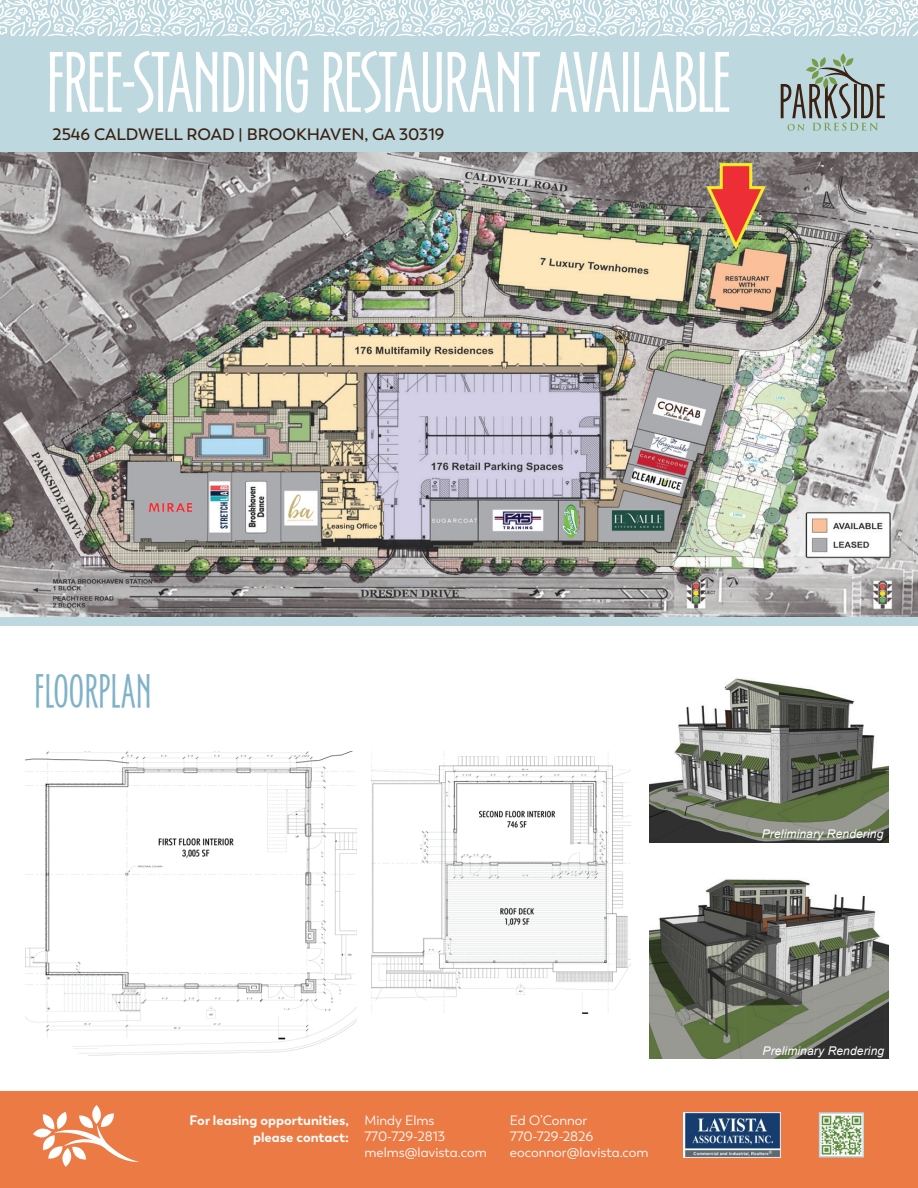
<style>
.page{position:relative;width:918px;height:1188px;background:#fff}
.page>*{position:absolute;margin:0;border:0;box-sizing:border-box;transform-origin:0 0}
.t1{font:75px "Serengetti ITCTT";letter-spacing:-.01em;color:#fff}
.t2{font:40.5px "Serengetti ITCTT";letter-spacing:.02em;color:#80b2c7}
.t3{font:600 16.5px "Trenda";color:#3a2112}
.t4{font:13.5px/16.2px "Trenda";color:#fff}
.t5{font:700 13.5px/16.2px "Trenda";color:#fff;text-align:right}
.t6{font:italic 12px "Arial";letter-spacing:.01em;color:#fff}
</style>
<div class="page">
<div style="left:0;top:0;width:918px;height:624px;background:#bed8df"></div>
<img style="left:0;top:152px;width:918px;height:465px">
<div style="left:0;top:1092px;width:918px;height:96px;background:#eb7a45"></div>
<div style="left:0;top:618px;width:918px;height:8px;background:#bed8df"></div>
<img style="left:707px;top:163px;width:59px;height:87px">
<img style="left:684px;top:1112px;width:97px;height:45px">
<img style="left:822px;top:1115px;width:39px;height:39px">
<div style="left:819px;top:1112px;width:45px;height:45px;border:2px solid #bed8df"></div>
<img style="left:26px;top:752px;width:330px;height:304px">
<img style="left:371px;top:752px;width:259px;height:262px">
<img style="left:649px;top:678px;width:240px;height:164px">
<img style="left:649px;top:879px;width:240px;height:180px">
<svg style="left:781px;top:53px;width:104px;height:78px"></svg>
<svg style="left:0;top:0;width:918px;height:36px"></svg>
<svg style="left:33px;top:1105px;width:106px;height:62px"></svg>
<h1 class="t1" style="left:46px;top:41px;width:686px">FREE-STANDING RESTAURANT AVAILABLE</h1>
<p class="t3" style="left:53px;top:124px;width:393px">2546 CALDWELL ROAD | BROOKHAVEN, GA 30319</p>
<h2 class="t2" style="left:35px;top:668px;width:118px">FLOORPLAN</h2>
<p class="t5" style="left:190px;top:1113px;width:161px">For leasing opportunities, please contact:</p>
<p class="t4" style="left:364px;top:1112px;width:124px">Mindy Elms<br>770-729-2813 melms@lavista.com</p>
<p class="t4" style="left:510px;top:1112px;width:140px">Ed O’Connor<br>770-729-2826 eoconnor@lavista.com</p>
<p class="t6" style="left:762px;top:826px;width:123px">Preliminary Rendering</p>
<p class="t6" style="left:763px;top:1043px;width:123px">Preliminary Rendering</p>
</div>
